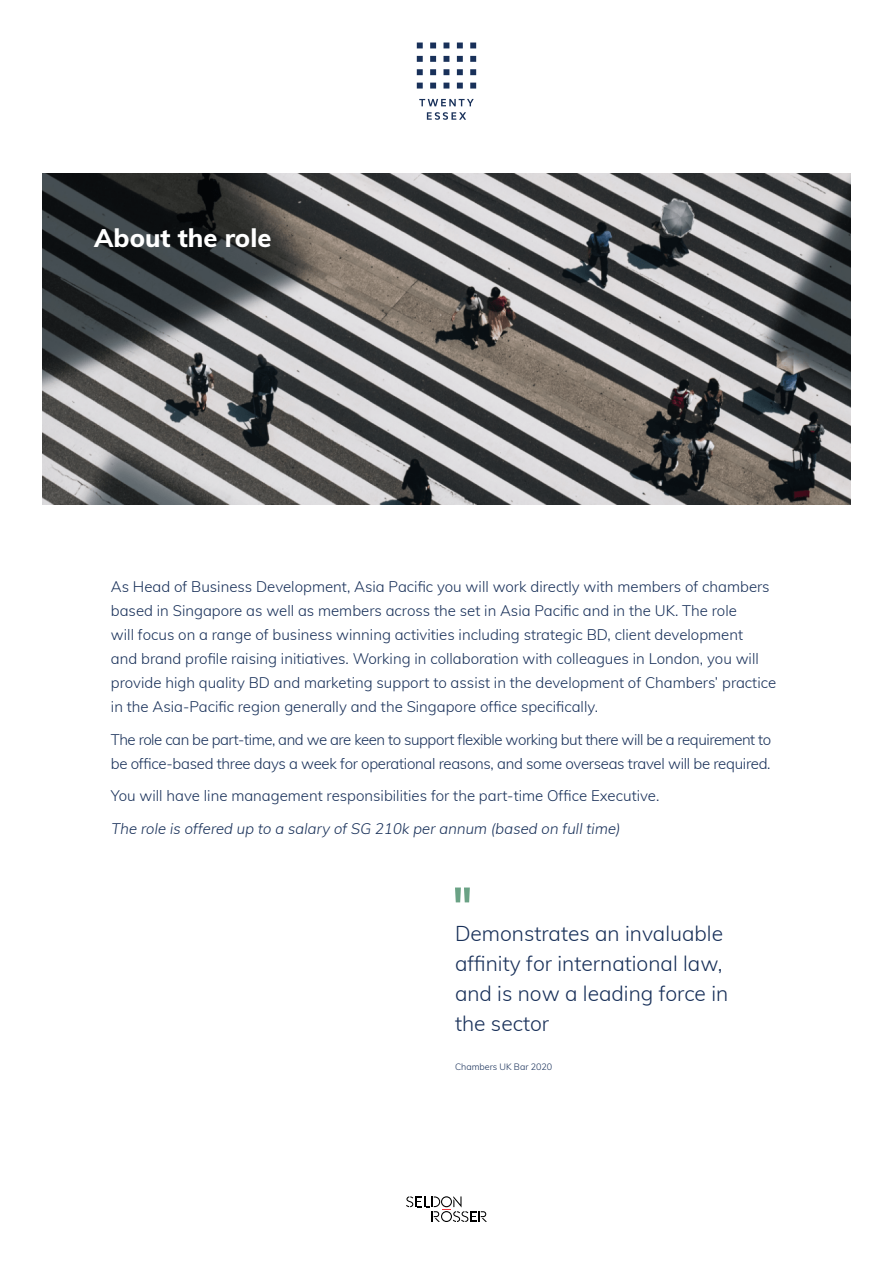
<style>
.page{position:relative;width:893px;height:1263px;background:#fff}
.page>*{position:absolute;margin:0;border:0;box-sizing:border-box;transform-origin:0 0}
.t1{font:800 25.5px "Muli";color:#fff}
.t2{font:300 21px/30px "Muli";color:#183059}
.t3{font:300 15px/24px "Muli";color:#183059}
.t4{font:300 15px/24px "Muli";letter-spacing:-.03em;color:#183059}
.t5{font:300 9px "Muli";color:#183059}
</style>
<div class="page">
<svg style="left:417px;top:43px;width:59px;height:77px"></svg>
<svg style="left:455px;top:887px;width:15px;height:15px"></svg>
<img style="left:43px;top:173px;width:807px;height:332px">
<svg style="left:406px;top:1196px;width:81px;height:26px"></svg>
<h1 class="t1" style="left:94px;top:219px;width:179px">About the role</h1>
<p class="t3" style="left:111px;top:574px;width:667px">As Head of Business Development, Asia Pacific you will work directly with members of chambers based in Singapore as well as members across the set in Asia Pacific and in the UK. The role<br>will focus on a range of business winning activities including strategic BD, client development<br>and brand profile raising initiatives. Working in collaboration with colleagues in London, you will provide high quality BD and marketing support to assist in the development of Chambers’ practice in the Asia-Pacific region generally and the Singapore office specifically.</p>
<p class="t4" style="left:111px;top:726px;width:662px">The role can be part-time, and we are keen to support flexible working but there will be a requirement to be office-based three days a week for operational reasons, and some overseas travel will be required.</p>
<p class="t3" style="left:111px;top:779px;width:550px;line-height:32.5px">You will have line management responsibilities for the part-time Office Executive.<br>The role is offered up to a salary of SG 210k per annum (based on full time)</p>
<h2 class="t2" style="left:455px;top:917px;width:275px">Demonstrates an invaluable affinity for international law, and is now a leading force in the sector</h2>
<p class="t5" style="left:455px;top:1060px;width:99px">Chambers UK Bar 2020</p>
</div>
